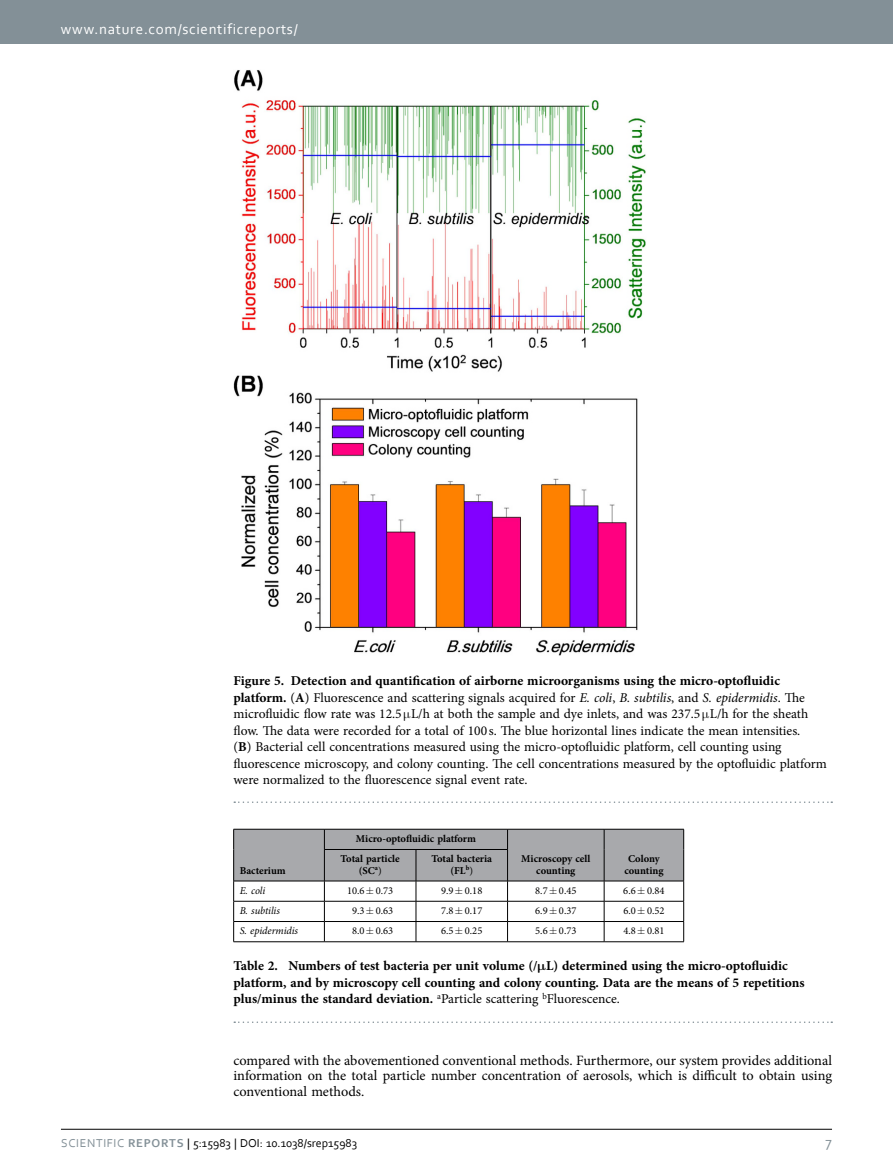
<style>
.page{position:relative;width:893px;height:1174px;background:#fff}
.page>*{position:absolute;margin:0;border:0;box-sizing:border-box;transform-origin:0 0}
.t1{font:15px "Njqxbb Corbel";letter-spacing:.045em;color:#fff}
.t2{font:15px "Hmcysg Corbel";color:#839097}
.t3{font:14.25px/15.8px "Jlctwy Minion Pro";color:#000;text-align:justify}
.t4{font:13.5px/16.5px "Jlctwy Minion Pro";color:#000}
.t5{font:700 13.5px/16.5px "Hxdlxj Minion Pro";color:#000}
.t6{font:12px "Rdnxjw Corbel";color:#000}
.t7{font:700 10.5px/11.2px "Hxdlxj Minion Pro";color:#000;text-align:center}
.t8{font:10.5px "Jlctwy Minion Pro";color:#000}
.t9{font:italic 10.5px "Rvwlbh Minion Pro";letter-spacing:-.01em;color:#000}
.s1{font-family:"Hxdlxj Minion Pro";font-weight:700}
.s2{font-family:"Rvwlbh Minion Pro";font-style:italic}
.s3{font-family:"Jlctwy Minion Pro";font-weight:400}
.s4{color:#839097}
.s5{font-family:"Jtjqgv Corbel";font-weight:700;color:#839097}
</style>
<div class="page">
<div style="left:0;top:0;width:893px;height:43px;background:#839097"></div>
<hr style="left:61px;top:1129px;width:771px;height:1px;background:#000">
<img style="left:233px;top:70px;width:413px;height:586px">
<svg style="left:234px;top:801px;width:598px;height:2px"></svg>
<svg style="left:234px;top:1021px;width:598px;height:2px"></svg>
<hr style="left:233px;top:941px;width:91px;height:1px;background:#000">
<hr style="left:324px;top:941px;width:92px;height:1px;background:#000">
<hr style="left:416px;top:941px;width:92px;height:1px;background:#000">
<hr style="left:508px;top:941px;width:96px;height:1px;background:#000">
<hr style="left:604px;top:941px;width:80px;height:1px;background:#000">
<svg style="left:233px;top:829px;width:451px;height:112px"></svg>
<p class="t1" style="left:61px;top:19px;width:238px">www.nature.com/scientificreports/</p>
<p class="t5" style="left:233px;top:672px;width:548px">Figure 5. Detection and quantification of airborne microorganisms using the micro-optofluidic</p>
<p class="t4" style="left:233px;top:689px;width:595px"><span class="s1">platform.</span> (<span class="s1">A</span>) Fluorescence and scattering signals acquired for <span class="s2">E. coli</span>, <span class="s2">B. subtilis</span>, and <span class="s2">S. epidermidis</span>. The microfluidic flow rate was 12.5 L/h at both the sample and dye inlets, and was 237.5 L/h for the sheath flow. The data were recorded for a total of 100 s. The blue horizontal lines indicate the mean intensities.<br>(<span class="s1">B</span>) Bacterial cell concentrations measured using the micro-optofluidic platform, cell counting using fluorescence microscopy, and colony counting. The cell concentrations measured by the optofluidic platform were normalized to the fluorescence signal event rate.</p>
<p class="t7" style="left:240px;top:864px;width:48px">Bacterium</p>
<p class="t7" style="left:356px;top:833px;width:122px">Micro-optofluidic platform</p>
<p class="t7" style="left:341px;top:853px;width:61px">Total particle (SC<sup>a</sup><span class="s3">)</span></p>
<p class="t7" style="left:431px;top:853px;width:62px">Total bacteria (FL<sup>b</sup><span class="s3">)</span></p>
<p class="t7" style="left:521px;top:853px;width:71px">Microscopy cell counting</p>
<p class="t7" style="left:624px;top:853px;width:41px">Colony counting</p>
<p class="t9" style="left:240px;top:883px;width:27px">E. coli</p>
<p class="t8" style="left:347px;top:883px;width:48px">10.6 0.73</p>
<p class="t8" style="left:441px;top:883px;width:43px">9.9 0.18</p>
<p class="t8" style="left:535px;top:883px;width:43px">8.7 0.45</p>
<p class="t8" style="left:623px;top:883px;width:43px">6.6 0.84</p>
<p class="t9" style="left:240px;top:903px;width:42px">B. subtilis</p>
<p class="t8" style="left:352px;top:903px;width:43px">9.3 0.63</p>
<p class="t8" style="left:441px;top:903px;width:43px">7.8 0.17</p>
<p class="t8" style="left:535px;top:903px;width:43px">6.9 0.37</p>
<p class="t8" style="left:623px;top:903px;width:43px">6.0 0.52</p>
<p class="t9" style="left:240px;top:923px;width:60px">S. epidermidis</p>
<p class="t8" style="left:352px;top:924px;width:43px">8.0 0.63</p>
<p class="t8" style="left:441px;top:924px;width:43px">6.5 0.25</p>
<p class="t8" style="left:535px;top:924px;width:43px">5.6 0.73</p>
<p class="t8" style="left:623px;top:924px;width:43px">4.8 0.81</p>
<p class="t5" style="left:233px;top:957px;width:573px">Table 2. Numbers of test bacteria per unit volume (/ L) determined using the micro-optofluidic platform, and by microscopy cell counting and colony counting. Data are the means of 5 repetitions plus/minus the standard deviation. <sup>a</sup><span class="s3">Particle scattering</span> <sup>b</sup><span class="s3">Fluorescence.</span></p>
<p class="t3" style="left:233px;top:1052px;width:600px">compared with the abovementioned conventional methods. Furthermore, our system provides additional information on the total particle number concentration of aerosols, which is difficult to obtain using conventional methods.</p>
<p class="t6" style="left:61px;top:1135px;width:298px"><span class="s4">SCIENTIFIC</span> <span class="s5">REPORTS</span> | 5:15983 | DOI : 10.1038/SREP15983</p>
<p class="t2" style="left:826px;top:1132px;width:8px">7</p>
</div>
